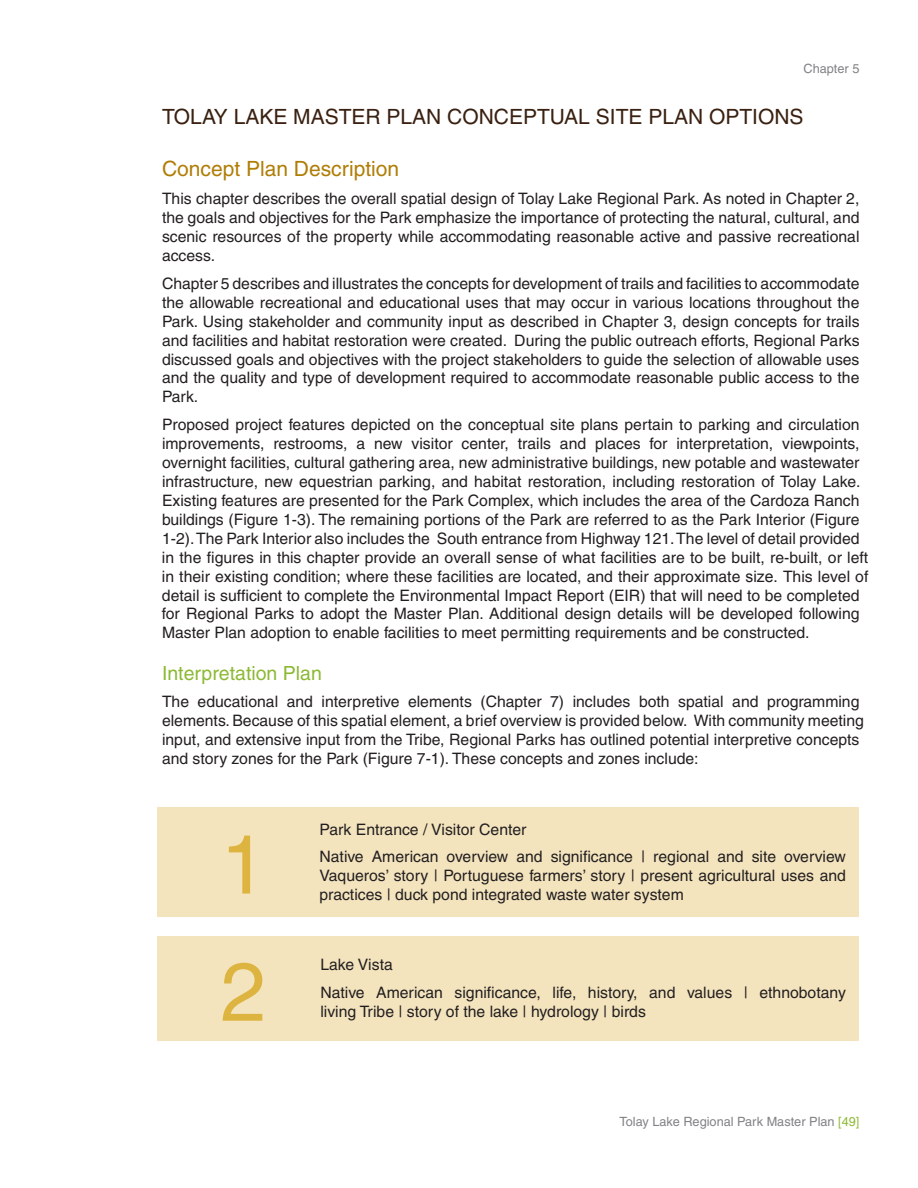
<style>
.page{position:relative;width:918px;height:1188px;background:#fff}
.page>*{position:absolute;margin:0;border:0;box-sizing:border-box;transform-origin:0 0}
.t1{font:82.5px "Helvetica";color:#ddb440}
.t2{font:21px "Helvetica";color:#3a2111}
.t3{font:21px "Helvetica";color:#b07d06}
.t4{font:19.5px "Helvetica";color:#8db935}
.t5{font:15.75px/18.9px "Helvetica";color:#231f20}
.t6{font:12.75px "Helvetica";color:#808285}
.s1{font-family:"Arial"}
.s2{color:#8db935}
</style>
<div class="page">
<div style="left:158px;top:807px;width:702px;height:109px;background:#f3e4be"></div>
<div style="left:158px;top:936px;width:702px;height:105px;background:#f3e4be"></div>
<p class="t6" style="left:804px;top:62px;width:57px">Chapter 5</p>
<p class="t2" style="left:162px;top:105px;width:643px">TOLAY LAKE MASTER PLAN CONCEPTUAL SITE PLAN OPTIONS</p>
<p class="t3" style="left:162px;top:157px;width:239px">Concept Plan Description</p>
<p class="t5" style="left:162px;top:189px;width:699px;text-align:justify">This chapter describes the overall spatial design of Tolay Lake Regional Park. As noted in Chapter 2, the goals and objectives for the Park emphasize the importance of protecting the natural, cultural, and scenic resources of the property while accommodating reasonable active and passive recreational access.</p>
<p class="t5" style="left:162px;top:274px;width:699px;text-align:justify">Chapter 5 describes and illustrates the concepts for development of trails and facilities to accommodate the allowable recreational and educational uses that may occur in various locations throughout the Park. Using stakeholder and community input as described in Chapter 3, design concepts for trails and facilities and habitat restoration were created. During the public outreach efforts, Regional Parks discussed goals and objectives with the project stakeholders to guide the selection of allowable uses and the quality and type of development required to accommodate reasonable public access to the Park.</p>
<p class="t5" style="left:162px;top:415px;width:708px">Proposed project features depicted on the conceptual site plans pertain to parking and circulation improvements, restrooms, a new visitor center, trails and places for interpretation, viewpoints, overnight facilities, cultural gathering area, new administrative buildings, new potable and wastewater infrastructure, new equestrian parking, and habitat restoration, including restoration of Tolay Lake.<br>Existing features are presented for the Park Complex, which includes the area of the Cardoza Ranch buildings (Figure 1-3). The remaining portions of the Park are referred to as the Park Interior (Figure 1-2). The Park Interior also includes the South entrance from Highway 121. The level of detail provided in the figures in this chapter provide an overall sense of what facilities are to be built, re-built, or left in their existing condition; where these facilities are located, and their approximate <span class="s1">size</span>. This level of detail is sufficient to complete the Environmental Impact Report (EIR) that will need to be completed for Regional Parks to adopt the Master Plan. Additional design details will be developed following Master Plan adoption to enable facilities to meet permitting requirements and be constructed.</p>
<p class="t4" style="left:162px;top:661px;width:161px">Interpretation Plan</p>
<p class="t5" style="left:162px;top:692px;width:703px">The educational and interpretive elements (Chapter 7) includes both spatial and programming elements. Because of this spatial element, a brief overview is provided below. With community meeting input, and extensive input from the Tribe, Regional Parks has outlined potential interpretive concepts and story zones for the Park (Figure 7-1). These concepts and zones include:</p>
<h1 class="t1" style="left:220px;top:817px;width:47px">1</h1>
<p class="t5" style="left:320px;top:815px;width:528px;line-height:27.9px">Park Entrance / Visitor Center<br>Native American overview and significance | regional and site overview</p>
<p class="t5" style="left:320px;top:866px;width:528px">Vaqueros’ story | Portuguese farmers’ story | present agricultural uses and practices | duck pond integrated waste water system</p>
<h1 class="t1" style="left:220px;top:944px;width:47px">2</h1>
<p class="t5" style="left:320px;top:951px;width:527px;line-height:27.9px">Lake Vista<br>Native American significance, life, history, and values | ethnobotany</p>
<p class="t5" style="left:320px;top:1002px;width:327px">living Tribe | story of the lake | hydrology | birds</p>
<p class="t6" style="left:620px;top:1115px;width:241px">Tolay Lake Regional Park Master Plan <span class="s2">[49]</span></p>
</div>
